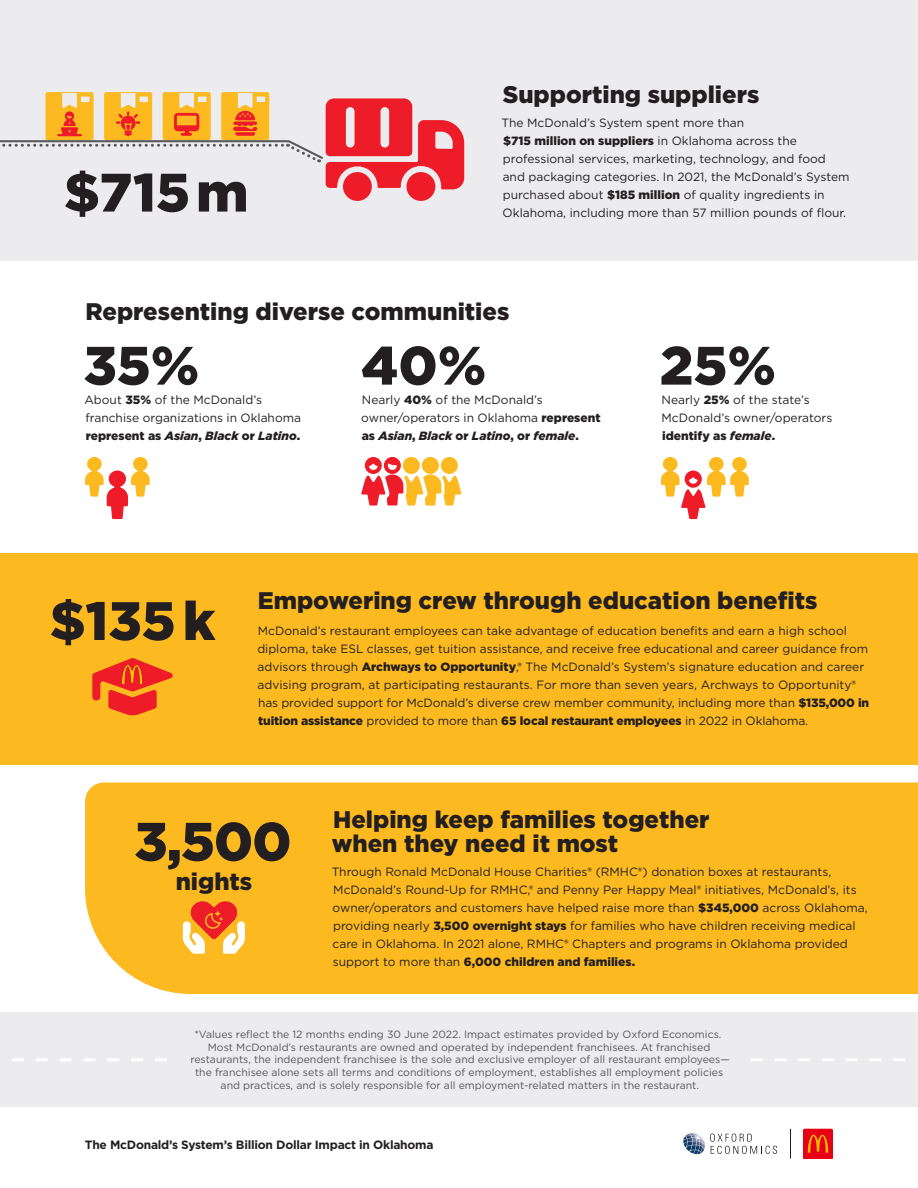
<style>
.page{position:relative;width:918px;height:1188px;background:#fff}
.page>*{position:absolute;margin:0;border:0;box-sizing:border-box;transform-origin:0 0}
.t1{font:900 54px "Gotham";color:#231f20}
.t2{font:900 24px/24px "Gotham";color:#231f20}
.t3{font:12px/18px "Gotham";color:#231f20}
.t4{font:700 12px "Gotham";letter-spacing:-.02em;color:#231f20}
.t5{font:10.5px/12.6px "Gotham";color:#57585a;text-align:center}
.s1{font-weight:900}
.s2{font-weight:900;font-style:italic}
.s3{font-weight:500}
</style>
<div class="page">
<div style="left:0;top:0;width:918px;height:260px;background:#ececee"></div>
<img style="left:803px;top:1129px;width:30px;height:30px">
<svg style="left:710px;top:1134px;width:67px;height:20px"></svg>
<img style="left:683px;top:1133px;width:22px;height:14px">
<hr style="left:790px;top:1129px;width:1px;height:30px;background:#231f20">
<div style="left:406px;top:172px;width:29px;height:29px;background:#ee1c28;border-radius:50%"></div>
<div style="left:343px;top:172px;width:29px;height:29px;background:#ee1c28;border-radius:50%"></div>
<svg style="left:0;top:92px;width:464px;height:97px"></svg>
<div style="left:0;top:553px;width:918px;height:212px;background:#fdba20"></div>
<svg style="left:92px;top:658px;width:81px;height:58px"></svg>
<img style="left:122px;top:666px;width:20px;height:17px">
<div style="left:85px;top:783px;width:833px;height:211px;background:#fdba20"></div>
<svg style="left:183px;top:900px;width:62px;height:54px"></svg>
<svg style="left:661px;top:457px;width:88px;height:62px"></svg>
<svg style="left:361px;top:457px;width:100px;height:49px"></svg>
<div style="left:441px;top:457px;width:17px;height:17px;background:#fdba20;border-radius:50%"></div>
<svg style="left:85px;top:457px;width:65px;height:62px"></svg>
<div style="left:0;top:1012px;width:918px;height:95px;background:#ececee"></div>
<svg style="left:12px;top:1058px;width:893px;height:3px"></svg>
<div style="left:178px;top:1031px;width:562px;height:58px;background:#ececee"></div>
<p class="t1" style="left:64px;top:155px;width:186px">$715 m</p>
<p class="t2" style="left:503px;top:83px;width:258px">Supporting suppliers</p>
<p class="t3" style="left:502px;top:114px;width:349px">The McDonald’s System spent more than<br><span class="s1">$715 million on suppliers</span> in Oklahoma across the professional services, marketing, technology, and food and packaging categories. In 2021, the McDonald’s System purchased about <span class="s1">$185 million</span> of quality ingredients in Oklahoma, including more than 57 million pounds of flour.</p>
<p class="t2" style="left:85px;top:299px;width:425px">Representing diverse communities</p>
<p class="t1" style="left:83px;top:328px;width:117px">35%</p>
<p class="t3" style="left:84px;top:390px;width:218px">About <span class="s1">35%</span> of the McDonald’s franchise organizations in Oklahoma <span class="s1">represent as</span> <span class="s2">Asian</span><span class="s1">,</span> <span class="s2">Black</span> <span class="s1">or</span> <span class="s2">Latino</span><span class="s1">.</span></p>
<p class="t1" style="left:361px;top:328px;width:127px">40%</p>
<p class="t3" style="left:361px;top:390px;width:241px">Nearly <span class="s1">40%</span> of the McDonald’s owner/operators in Oklahoma <span class="s1">represent as</span> <span class="s2">Asian</span><span class="s1">,</span> <span class="s2">Black</span> <span class="s1">or</span> <span class="s2">Latino</span><span class="s1">, or</span> <span class="s2">female</span><span class="s1">.</span></p>
<p class="t1" style="left:660px;top:328px;width:118px">25%</p>
<p class="t3" style="left:662px;top:390px;width:172px">Nearly <span class="s1">25%</span> of the state’s<br>McDonald’s owner/operators <span class="s1">identify as</span> <span class="s2">female</span><span class="s1">.</span></p>
<p class="t1" style="left:50px;top:584px;width:167px">$135 k</p>
<p class="t2" style="left:258px;top:588px;width:561px">Empowering crew through education benefits</p>
<p class="t3" style="left:257px;top:622px;width:613px">McDonald’s restaurant employees can take advantage of education benefits and earn a high school diploma, take ESL classes, get tuition assistance, and receive free educational and career guidance from advisors through <span class="s1">Archways to Opportunity</span>,<span class="s3">®</span> The McDonald’s System’s signature education and career advising program, at participating restaurants. For more than seven years, Archways to Opportunity<span class="s3">® </span>has provided support for McDonald’s diverse crew member community, including more than <span class="s1">$135,000 in tuition assistance</span> provided to more than <span class="s1">65 local restaurant employees</span> in 2022 in Oklahoma.</p>
<p class="t1" style="left:134px;top:804px;width:159px">3,500</p>
<p class="t2" style="left:176px;top:869px;width:78px">nights</p>
<p class="t2" style="left:332px;top:807px;width:379px">Helping keep families together when they need it most</p>
<p class="t3" style="left:332px;top:862px;width:538px">Through Ronald McDonald House Charities<span class="s3">®</span> (RMHC<span class="s3">®</span>) donation boxes at restaurants, McDonald’s Round-Up for RMHC,<span class="s3">®</span> and Penny Per Happy Meal<span class="s3">®</span> initiatives, McDonald’s, its owner/operators and customers have helped raise more than <span class="s1">$345,000</span> across Oklahoma, providing nearly <span class="s1">3,500 overnight stays</span> for families who have children receiving medical care in Oklahoma. In 2021 alone, RMHC<span class="s3">®</span> Chapters and programs in Oklahoma provided support to more than <span class="s1">6,000 children and families.</span></p>
<p class="t5" style="left:194px;top:1028px;width:529px">*Values reflect the 12 months ending 30 June 2022. Impact estimates provided by Oxford Economics.</p>
<p class="t5" style="left:190px;top:1041px;width:541px">Most McDonald’s restaurants are owned and operated by independent franchisees. At franchised restaurants, the independent franchisee is the sole and exclusive employer of all restaurant employees— the franchisee alone sets all terms and conditions of employment, establishes all employment policies and practices, and is solely responsible for all employment-related matters in the restaurant.</p>
<p class="t4" style="left:85px;top:1136px;width:350px">The McDonald’s System’s Billion Dollar Impact in Oklahoma</p>
</div>
